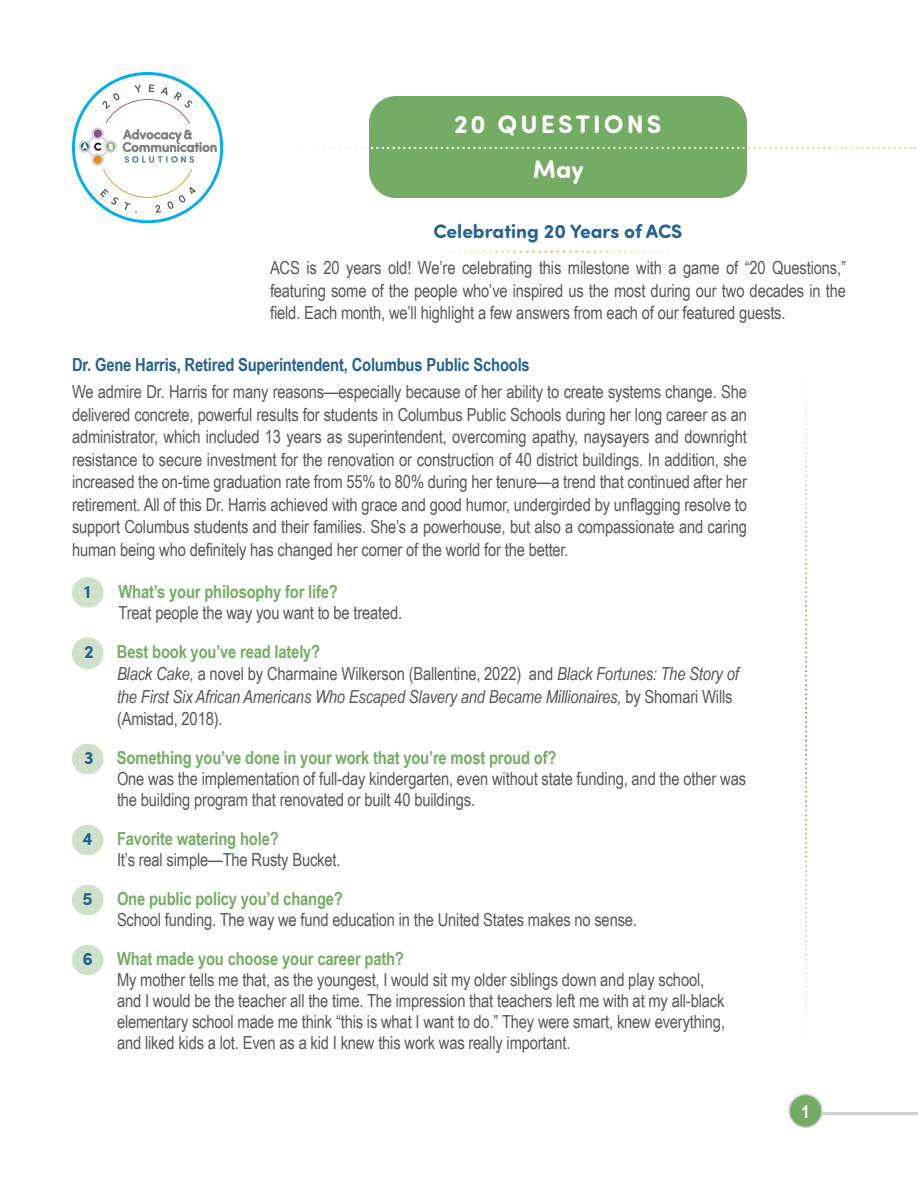
<style>
.page{position:relative;width:918px;height:1188px;background:#fff}
.page>*{position:absolute;margin:0;border:0;box-sizing:border-box;transform-origin:0 0}
.heading2_two_lines{font:700 25.5px/45px "Sofia Pro Soft";letter-spacing:.12em;color:#fff;text-align:center}
.subheadbold{font:700 19.5px "Sofia Pro Soft";color:#266194}
.text_indent{font:18px/21px "Arial Narrow";letter-spacing:-.01em;color:#57585a}
.text{font:18px/22.5px "Arial Narrow";letter-spacing:-.01em;color:#57585a;text-align:justify}
.t1{font:italic 18px/22.5px "Arial Narrow";letter-spacing:-.01em;color:#57585a}
.subheadblue{font:700 18px "Arial Narrow";letter-spacing:-.01em;color:#266194}
.t2{font:700 18px "Sofia Pro Soft";color:#266194}
.t3{font:700 18px "Arial Narrow";color:#fff}
.s1{font-weight:700;color:#74ac65}
.s2{font-weight:700;font-style:normal;color:#74ac65}
.s3{font-style:normal}
</style>
<div class="page">
<svg style="left:72px;top:72px;width:151px;height:151px"></svg>
<hr style="left:797px;top:1112px;width:121px;height:3px;background:#d1d2d4">
<div style="left:789px;top:1095px;width:33px;height:32px;background:#74ac65;border-radius:50%"></div>
<div style="left:788px;top:1094px;width:35px;height:34px;border:2px solid #d1d2d4;border-radius:50%"></div>
<svg style="left:805px;top:392px;width:2px;height:633px"></svg>
<div style="left:369px;top:96px;width:378px;height:102px;background:#74ac65;border-radius:27px"></div>
<svg style="left:334px;top:147px;width:581px;height:2px"></svg>
<svg style="left:446px;top:250px;width:224px;height:3px"></svg>
<div style="left:72px;top:577px;width:31px;height:31px;background:#cfe1c9;border-radius:15px"></div>
<div style="left:72px;top:637px;width:32px;height:32px;background:#cfe1c9;border-radius:16px"></div>
<div style="left:72px;top:744px;width:31px;height:30px;background:#cfe1c9;border-radius:15px"></div>
<div style="left:72px;top:825px;width:31px;height:30px;background:#cfe1c9;border-radius:15px"></div>
<div style="left:72px;top:885px;width:31px;height:30px;background:#cfe1c9;border-radius:15px"></div>
<div style="left:72px;top:945px;width:31px;height:30px;background:#cfe1c9;border-radius:15px"></div>
<p class="heading2_two_lines" style="left:454px;top:100px;width:209px">20 QUESTIONS<br>May</p>
<p class="subheadbold" style="left:434px;top:217px;width:250px">Celebrating 20 Years of ACS</p>
<p class="text" style="left:270px;top:256px;width:578px">ACS is 20 years old! We’re celebrating this milestone with a game of “20 Questions,” featuring some of the people who’ve inspired us the most during our two decades in the field. Each month, we’ll highlight a few answers from each of our featured guests.</p>
<p class="subheadblue" style="left:72px;top:351px;width:459px">Dr. Gene Harris, Retired Superintendent, Columbus Public Schools</p>
<p class="text_indent" style="left:72px;top:380px;width:676px;line-height:22.5px;text-align:justify">We admire Dr. Harris for many reasons—especially because of her ability to create systems change. She delivered concrete, powerful results for students in Columbus Public Schools during her long career as an administrator, which included 13 years as superintendent, overcoming apathy, naysayers and downright resistance to secure investment for the renovation or construction of 40 district buildings. In addition, she increased the on-time graduation rate from 55% to 80% during her tenure—a trend that continued after her retirement. All of this Dr. Harris achieved with grace and good humor, undergirded by unflagging resolve to support Columbus students and their families. She’s a powerhouse, but also a compassionate and caring human being who definitely has changed her corner of the world for the better.</p>
<p class="t2" style="left:84px;top:578px;width:8px">1</p>
<p class="text_indent" style="left:118px;top:580px;width:285px"><span class="s1">What’s your philosophy for life?<br></span>Treat people the way you want to be treated.</p>
<p class="t2" style="left:84px;top:638px;width:11px">2</p>
<p class="t1" style="left:117px;top:640px;width:623px"><span class="s2">Best book you’ve read lately?<br></span>Black Cake, <span class="s3">a novel by Charmaine Wilkerson (Ballentine, 2022) and</span> Black Fortunes: The Story of the First Six African Americans Who Escaped Slavery and Became Millionaires, <span class="s3">by Shomari Wills (Amistad, 2018).</span></p>
<p class="t2" style="left:84px;top:745px;width:11px">3</p>
<p class="text_indent" style="left:117px;top:747px;width:631px"><span class="s1">Something you’ve done in your work that you’re most proud of?<br></span>One was the implementation of full-day kindergarten, even without state funding, and the other was the building program that renovated or built 40 buildings.</p>
<p class="t2" style="left:82px;top:826px;width:12px">4</p>
<p class="text_indent" style="left:117px;top:828px;width:225px"><span class="s1">Favorite watering hole?<br></span>It’s real simple—The Rusty Bucket.</p>
<p class="t2" style="left:82px;top:886px;width:12px">5</p>
<p class="text_indent" style="left:117px;top:888px;width:522px"><span class="s1">One public policy you’d change?<br></span>School funding. The way we fund education in the United States makes no sense.</p>
<p class="t2" style="left:82px;top:946px;width:12px">6</p>
<p class="text_indent" style="left:117px;top:948px;width:610px"><span class="s1">What made you choose your career path?<br></span>My mother tells me that, as the youngest, I would sit my older siblings down and play school, and I would be the teacher all the time. The impression that teachers left me with at my all-black elementary school made me think “this is what I want to do.” They were smart, knew everything, and liked kids a lot. Even as a kid I knew this work was really important.</p>
<p class="t3" style="left:801px;top:1098px;width:10px">1</p>
</div>
